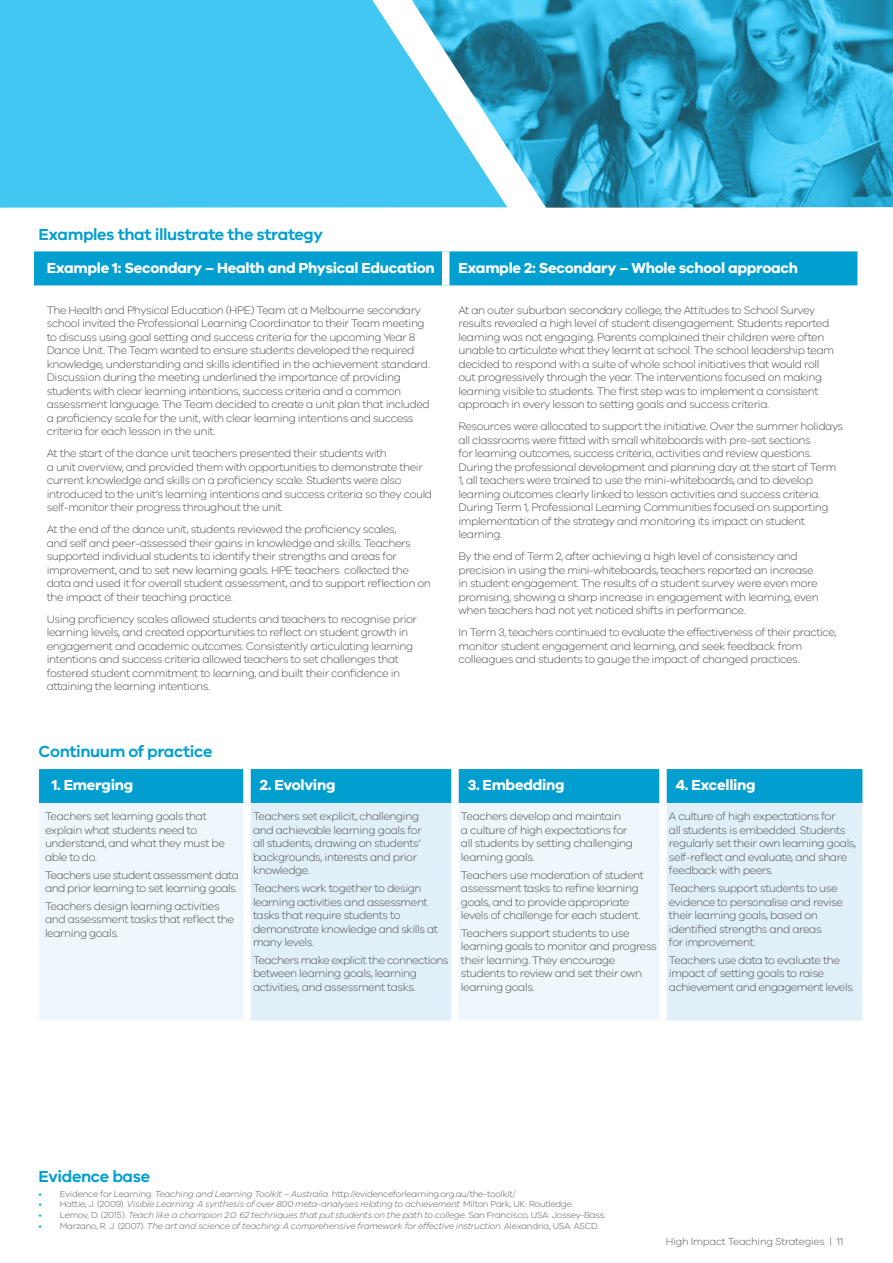
<style>
.page{position:relative;width:893px;height:1263px;background:#fff}
.page>*{position:absolute;margin:0;border:0;box-sizing:border-box;transform-origin:0 0}
.t1{font:600 16.5px "VIC";letter-spacing:-.025em;color:#009fcf}
.t2{font:700 15px "VIC";letter-spacing:-.02em;color:#fff}
.t3{font:300 13.5px "VIC";color:#58595b}
.t4{font:300 11.25px/13.5px "VIC";letter-spacing:-.04em;color:#4d4d4f}
.t5{font:300 10.5px "VIC";letter-spacing:-.025em;color:#58595b}
.t6{font:italic 300 9px "VIC";letter-spacing:-.025em;color:#58595b}
.t7{font:300 9px "VIC";letter-spacing:-.025em;color:#58595b}
.s1{color:#14aed7}
.s2{font-style:italic}
.s3{font-style:normal;color:#14aed7}
.s4{font-style:normal}
</style>
<div class="page">
<div style="left:0;top:0;width:372px;height:208px;background:#41c7f1"></div>
<div style="left:39px;top:769px;width:823px;height:34px;background:#009fcf"></div>
<div style="left:39px;top:803px;width:204px;height:217px;background:#eef7fb"></div>
<svg style="left:251px;top:803px;width:611px;height:217px;background:#e5f2f9"></svg>
<div style="left:243px;top:769px;width:8px;height:34px;background:#fff"></div>
<div style="left:451px;top:769px;width:8px;height:34px;background:#fff"></div>
<div style="left:659px;top:769px;width:8px;height:34px;background:#fff"></div>
<div style="left:451px;top:803px;width:8px;height:217px;background:#fff"></div>
<div style="left:659px;top:803px;width:8px;height:217px;background:#fff"></div>
<div style="left:34px;top:251px;width:823px;height:34px;background:#009fcf"></div>
<div style="left:442px;top:251px;width:7px;height:34px;background:#fff"></div>
<img style="left:548px;top:0;width:345px;height:208px">
<svg style="left:372px;top:0;width:176px;height:208px"></svg>
<h1 class="t1" style="left:39px;top:224px;width:286px">Examples that illustrate the strategy</h1>
<h2 class="t2" style="left:47px;top:258px;width:390px">Example 1: Secondary – Health and Physical Education</h2>
<h2 class="t2" style="left:458px;top:258px;width:341px">Example 2: Secondary – Whole school approach</h2>
<p class="t4" style="left:47px;top:303px;width:385px">The Health and Physical Education (HPE) Team at a Melbourne secondary school invited the Professional Learning Coordinator to their Team meeting to discuss using goal setting and success criteria for the upcoming Year 8<br>Dance Unit. The Team wanted to ensure students developed the required knowledge, understanding and skills identified in the achievement standard.<br>Discussion during the meeting underlined the importance of providing students with clear learning intentions, success criteria and a common assessment language. The Team decided to create a unit plan that included a proficiency scale for the unit, with clear learning intentions and success criteria for each lesson in the unit.</p>
<p class="t4" style="left:47px;top:446px;width:387px">At the start of the dance unit teachers presented their students with<br>a unit overview, and provided them with opportunities to demonstrate their current knowledge and skills on a proficiency scale. Students were also introduced to the unit’s learning intentions and success criteria so they could self-monitor their progress throughout the unit.</p>
<p class="t4" style="left:47px;top:522px;width:386px">At the end of the dance unit, students reviewed the proficiency scales,<br>and self and peer-assessed their gains in knowledge and skills. Teachers supported individual students to identify their strengths and areas for improvement, and to set new learning goals. HPE teachers collected the data and used it for overall student assessment, and to support reflection on the impact of their teaching practice.</p>
<p class="t4" style="left:47px;top:612px;width:372px">Using proficiency scales allowed students and teachers to recognise prior learning levels, and created opportunities to reflect on student growth in engagement and academic outcomes. Consistently articulating learning intentions and success criteria allowed teachers to set challenges that fostered student commitment to learning, and built their confidence in attaining the learning intentions.</p>
<p class="t4" style="left:458px;top:303px;width:377px">At an outer suburban secondary college, the Attitudes to School Survey results revealed a high level of student disengagement. Students reported learning was not engaging. Parents complained their children were often unable to articulate what they learnt at school. The school leadership team decided to respond with a suite of whole school initiatives that would roll out progressively through the year. The interventions focused on making learning visible to students. The first step was to implement a consistent approach in every lesson to setting goals and success criteria.</p>
<p class="t4" style="left:458px;top:419px;width:386px">Resources were allocated to support the initiative. Over the summer holidays all classrooms were fitted with small whiteboards with pre-set sections<br>for learning outcomes, success criteria, activities and review questions.<br>During the professional development and planning day at the start of Term 1, all teachers were trained to use the mini-whiteboards, and to develop learning outcomes clearly linked to lesson activities and success criteria.<br>During Term 1, Professional Learning Communities focused on supporting implementation of the strategy and monitoring its impact on student learning.</p>
<p class="t4" style="left:458px;top:549px;width:362px">By the end of Term 2, after achieving a high level of consistency and precision in using the mini-whiteboards, teachers reported an increase in student engagement. The results of a student survey were even more promising, showing a sharp increase in engagement with learning, even when teachers had not yet noticed shifts in performance.</p>
<p class="t4" style="left:458px;top:625px;width:379px">In Term 3, teachers continued to evaluate the effectiveness of their practice, monitor student engagement and learning, and seek feedback from colleagues and students to gauge the impact of changed practices.</p>
<h1 class="t1" style="left:39px;top:742px;width:175px">Continuum of practice</h1>
<h2 class="t2" style="left:52px;top:776px;width:83px">1. Emerging</h2>
<h2 class="t2" style="left:260px;top:776px;width:77px">2. Evolving</h2>
<h2 class="t2" style="left:468px;top:776px;width:98px">3. Embedding</h2>
<h2 class="t2" style="left:676px;top:776px;width:81px">4. Excelling</h2>
<p class="t4" style="left:45px;top:809px;width:182px">Teachers set learning goals that explain what students need to understand, and what they must be able to do.</p>
<p class="t4" style="left:45px;top:868px;width:195px">Teachers use student assessment data and prior learning to set learning goals.</p>
<p class="t4" style="left:45px;top:899px;width:191px">Teachers design learning activities and assessment tasks that reflect the learning goals.</p>
<p class="t4" style="left:669px;top:809px;width:189px">A culture of high expectations for<br>all students is embedded. Students regularly set their own learning goals, self-reflect and evaluate, and share feedback with peers.</p>
<p class="t4" style="left:669px;top:881px;width:176px">Teachers support students to use evidence to personalise and revise their learning goals, based on identified strengths and areas<br>for improvement.</p>
<p class="t4" style="left:669px;top:953px;width:187px">Teachers use data to evaluate the impact of setting goals to raise achievement and engagement levels.</p>
<p class="t4" style="left:253px;top:809px;width:170px">Teachers set explicit, challenging and achievable learning goals for all students, drawing on students’ backgrounds, interests and prior knowledge.</p>
<p class="t4" style="left:253px;top:881px;width:187px">Teachers work together to design learning activities and assessment tasks that require students to demonstrate knowledge and skills at many levels.</p>
<p class="t4" style="left:253px;top:953px;width:197px">Teachers make explicit the connections between learning goals, learning activities, and assessment tasks.</p>
<p class="t4" style="left:461px;top:809px;width:173px">Teachers develop and maintain<br>a culture of high expectations for all students by setting challenging learning goals.</p>
<p class="t4" style="left:461px;top:868px;width:185px">Teachers use moderation of student assessment tasks to refine learning goals, and to provide appropriate levels of challenge for each student.</p>
<p class="t4" style="left:461px;top:926px;width:197px">Teachers support students to use learning goals to monitor and progress their learning. They encourage students to review and set their own learning goals.</p>
<p class="t3" style="left:532px;top:840px;width:20px">11 |</p>
<h1 class="t1" style="left:39px;top:1166px;width:113px">Evidence base</h1>
<p class="t7" style="left:39px;top:1188px;width:479px"><span class="s1">•</span> Evidence for Learning: <span class="s2">Teaching and Learning Toolkit – Australia</span>. http://evidenceforlearning.org.au/the-toolkit/</p>
<p class="t6" style="left:39px;top:1199px;width:536px"><span class="s3">•</span> <span class="s4">Hattie, J. (2009).</span> Visible Learning: A synthesis of over 800 meta-analyses relating to achievement<span class="s4">. Milton Park, UK: Routledge.</span></p>
<p class="t6" style="left:39px;top:1210px;width:569px"><span class="s3">•</span> <span class="s4">Lemov, D. (2015).</span> Teach like a champion 2.0: 62 techniques that put students on the path to college<span class="s4">. San Francisco, USA: Jossey-Bass.</span></p>
<p class="t6" style="left:39px;top:1220px;width:562px"><span class="s3">•</span> <span class="s4">Marzano, R. J. (2007).</span> The art and science of teaching: A comprehensive framework for effective instruction<span class="s4">. Alexandria, USA: ASCD.</span></p>
<p class="t5" style="left:666px;top:1235px;width:179px">High Impact Teaching Strategies | 11</p>
</div>
